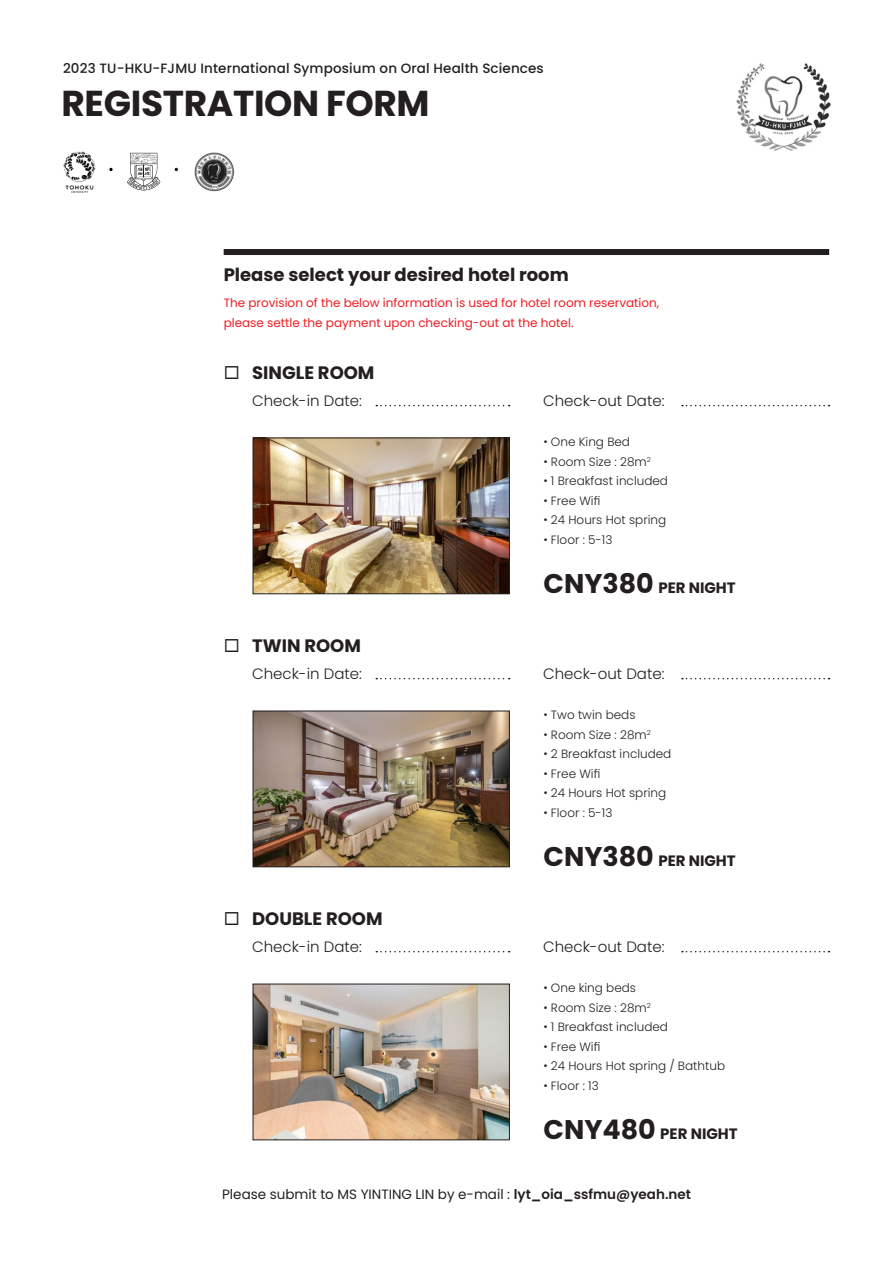
<style>
.page{position:relative;width:893px;height:1263px;background:#fff}
.page>*{position:absolute;margin:0;border:0;box-sizing:border-box;transform-origin:0 0}
.t1{font:700 36px "Poppins";letter-spacing:-.01em;color:#231f20}
.t2{font:700 18px "Poppins";color:#231f20}
.t3{font:300 15px "Poppins";color:#231f20}
.t4{font:700 15px "Poppins";color:#231f20}
.t5{font:500 13.5px "Poppins";letter-spacing:.01em;color:#231f20}
.t6{font:13.5px "Poppins";color:#231f20}
.t7{font:300 12px "Poppins";color:#231f20}
.t8{font:12px "Poppins";color:#ee1d23}
.s1{font-family:"Helvetica";font-weight:400}
.s2{font-size:27px}
.s3{font-weight:600}
</style>
<div class="page">
<svg style="left:127px;top:153px;width:33px;height:37px"></svg>
<img style="left:63px;top:151px;width:33px;height:42px">
<img style="left:194px;top:152px;width:41px;height:40px">
<svg style="left:109px;top:168px;width:4px;height:3px"></svg>
<img style="left:736px;top:63px;width:95px;height:88px">
<svg style="left:376px;top:405px;width:134px;height:1px"></svg>
<svg style="left:376px;top:678px;width:134px;height:1px"></svg>
<svg style="left:376px;top:951px;width:134px;height:1px"></svg>
<svg style="left:682px;top:405px;width:147px;height:1px"></svg>
<svg style="left:682px;top:678px;width:147px;height:1px"></svg>
<svg style="left:682px;top:951px;width:147px;height:1px"></svg>
<img style="left:255px;top:440px;width:253px;height:152px">
<div style="left:253px;top:438px;width:257px;height:156px;border:1px solid #231f20"></div>
<img style="left:255px;top:713px;width:253px;height:152px">
<div style="left:253px;top:711px;width:257px;height:156px;border:1px solid #231f20"></div>
<img style="left:255px;top:986px;width:253px;height:152px">
<div style="left:253px;top:984px;width:257px;height:156px;border:1px solid #231f20"></div>
<div style="left:224px;top:249px;width:605px;height:6px;background:#231f20"></div>
<p class="t5" style="left:63px;top:61px;width:482px">2023 TU-HKU-FJMU International Symposium on Oral Health Sciences</p>
<p class="t1" style="left:62px;top:82px;width:370px">REGISTRATION FORM</p>
<p class="t2" style="left:224px;top:265px;width:347px">Please select your desired hotel room</p>
<p class="t8" style="left:224px;top:296px;width:437px">The provision of the below information is used for hotel room reservation,</p>
<p class="t8" style="left:224px;top:316px;width:351px">please settle the payment upon checking-out at the hotel.</p>
<p class="t2" style="left:224px;top:362px;width:152px">◻ SINGLE ROOM</p>
<p class="t3" style="left:252px;top:392px;width:111px">Check-in Date:</p>
<p class="t3" style="left:543px;top:392px;width:123px">Check-out Date:</p>
<p class="t7" style="left:543px;top:435px;width:88px"><span class="s1">•</span> One King Bed</p>
<p class="t7" style="left:543px;top:454px;width:109px"><span class="s1">•</span> Room Size : 28m<sup>2</sup></p>
<p class="t7" style="left:543px;top:474px;width:126px"><span class="s1">•</span> 1 Breakfast included</p>
<p class="t7" style="left:543px;top:493px;width:58px"><span class="s1">•</span> Free Wifi</p>
<p class="t7" style="left:543px;top:513px;width:124px"><span class="s1">•</span> 24 Hours Hot spring</p>
<p class="t7" style="left:543px;top:532px;width:70px"><span class="s1">•</span> Floor : 5-13</p>
<p class="t4" style="left:543px;top:579px;width:194px"><span class="s2">CNY380</span> PER NIGHT</p>
<p class="t2" style="left:224px;top:635px;width:139px">◻ TWIN ROOM</p>
<p class="t3" style="left:252px;top:665px;width:111px">Check-in Date:</p>
<p class="t3" style="left:543px;top:665px;width:123px">Check-out Date:</p>
<p class="t7" style="left:543px;top:708px;width:94px"><span class="s1">•</span> Two twin beds</p>
<p class="t7" style="left:543px;top:727px;width:109px"><span class="s1">•</span> Room Size : 28m<sup>2</sup></p>
<p class="t7" style="left:543px;top:747px;width:129px"><span class="s1">•</span> 2 Breakfast included</p>
<p class="t7" style="left:543px;top:766px;width:58px"><span class="s1">•</span> Free Wifi</p>
<p class="t7" style="left:543px;top:786px;width:124px"><span class="s1">•</span> 24 Hours Hot spring</p>
<p class="t7" style="left:543px;top:805px;width:70px"><span class="s1">•</span> Floor : 5-13</p>
<p class="t4" style="left:543px;top:852px;width:194px"><span class="s2">CNY380</span> PER NIGHT</p>
<p class="t2" style="left:224px;top:908px;width:160px">◻ DOUBLE ROOM</p>
<p class="t3" style="left:252px;top:938px;width:111px">Check-in Date:</p>
<p class="t3" style="left:543px;top:938px;width:123px">Check-out Date:</p>
<p class="t7" style="left:543px;top:981px;width:94px"><span class="s1">•</span> One king beds</p>
<p class="t7" style="left:543px;top:1000px;width:109px"><span class="s1">•</span> Room Size : 28m<sup>2</sup></p>
<p class="t7" style="left:543px;top:1020px;width:126px"><span class="s1">•</span> 1 Breakfast included</p>
<p class="t7" style="left:543px;top:1039px;width:58px"><span class="s1">•</span> Free Wifi</p>
<p class="t7" style="left:543px;top:1059px;width:183px"><span class="s1">•</span> 24 Hours Hot spring / Bathtub</p>
<p class="t7" style="left:543px;top:1078px;width:57px"><span class="s1">•</span> Floor : 13</p>
<p class="t4" style="left:543px;top:1125px;width:196px"><span class="s2">CNY480</span> PER NIGHT</p>
<p class="t6" style="left:222px;top:1186px;width:470px">Please submit to MS YINTING LIN by e-mail : <span class="s3">lyt_oia_ssfmu@yeah.net</span></p>
</div>
